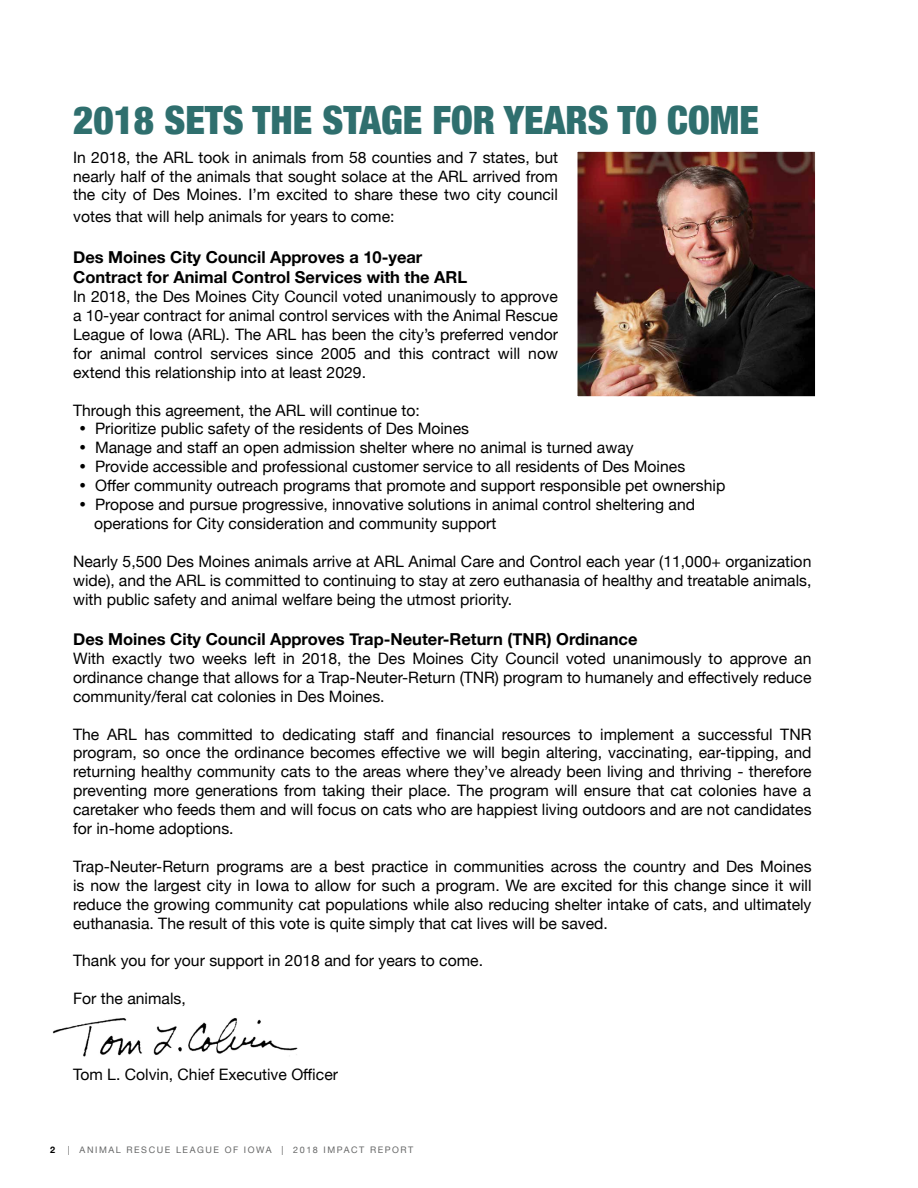
<style>
.page{position:relative;width:918px;height:1188px;background:#fff}
.page>*{position:absolute;margin:0;border:0;box-sizing:border-box;transform-origin:0 0}
.t1{font:900 condensed 39px "Helvetica Neue";color:#2f6f6e}
.t2{font:700 16.5px/19.8px "Helvetica Neue";color:#000}
.t3{font:15.75px/18.9px "Helvetica Neue";color:#000;text-align:justify}
.t4{font:9px "Helvetica Neue";letter-spacing:.175em;color:#666767}
.t5{font:700 9px "Helvetica Neue";color:#000}
</style>
<div class="page">
<img style="left:579px;top:153px;width:235px;height:242px">
<div style="left:572px;top:146px;width:249px;height:256px;border:6px solid #fff"></div>
<img style="left:52px;top:1018px;width:246px;height:39px">
<h1 class="t1" style="left:73px;top:88px;width:687px">2018 SETS THE STAGE FOR YEARS TO COME</h1>
<p class="t3" style="left:73px;top:149px;width:486px">In 2018, the ARL took in animals from 58 counties and 7 states, but nearly half of the animals that sought solace at the ARL arrived from the city of Des Moines. I’m excited to share these two city council</p>
<p class="t3" style="left:73px;top:208px;width:323px">votes that will help animals for years to come:</p>
<p class="t2" style="left:73px;top:248px;width:396px">Des Moines City Council Approves a 10-year<br>Contract for Animal Control Services with the ARL</p>
<p class="t3" style="left:73px;top:288px;width:486px">In 2018, the Des Moines City Council voted unanimously to approve a 10-year contract for animal control services with the Animal Rescue League of Iowa (ARL). The ARL has been the city’s preferred vendor for animal control services since 2005 and this contract will now extend this relationship into at least 2029.</p>
<p class="t3" style="left:73px;top:401px;width:348px">Through this agreement, the ARL will continue to:</p>
<p class="t3" style="left:79px;top:420px;width:391px">• Prioritize public safety of the residents of Des Moines</p>
<p class="t3" style="left:79px;top:439px;width:556px">• Manage and staff an open admission shelter where no animal is turned away</p>
<p class="t3" style="left:79px;top:458px;width:608px">• Provide accessible and professional customer service to all residents of Des Moines</p>
<p class="t3" style="left:79px;top:477px;width:648px">• Offer community outreach programs that promote and support responsible pet ownership</p>
<p class="t3" style="left:94px;top:496px;width:603px;text-indent:-15px">• Propose and pursue progressive, innovative solutions in animal control sheltering and operations for City consideration and community support</p>
<p class="t3" style="left:73px;top:552px;width:740px;line-height:19.4px">Nearly 5,500 Des Moines animals arrive at ARL Animal Care and Control each year (11,000+ organization wide), and the ARL is committed to continuing to stay at zero euthanasia of healthy and treatable animals, with public safety and animal welfare being the utmost priority.</p>
<p class="t2" style="left:73px;top:630px;width:566px">Des Moines City Council Approves Trap-Neuter-Return (TNR) Ordinance</p>
<p class="t3" style="left:73px;top:650px;width:740px">With exactly two weeks left in 2018, the Des Moines City Council voted unanimously to approve an ordinance change that allows for a Trap-Neuter-Return (TNR) program to humanely and effectively reduce community/feral cat colonies in Des Moines.</p>
<p class="t3" style="left:73px;top:725px;width:740px">The ARL has committed to dedicating staff and financial resources to implement a successful TNR program, so once the ordinance becomes effective we will begin altering, vaccinating, ear-tipping, and returning healthy community cats to the areas where they’ve already been living and thriving - therefore preventing more generations from taking their place. The program will ensure that cat colonies have a caretaker who feeds them and will focus on cats who are happiest living outdoors and are not candidates for in-home adoptions.</p>
<p class="t3" style="left:73px;top:858px;width:740px">Trap-Neuter-Return programs are a best practice in communities across the country and Des Moines is now the largest city in Iowa to allow for such a program. We are excited for this change since it will reduce the growing community cat populations while also reducing shelter intake of cats, and ultimately euthanasia. The result of this vote is quite simply that cat lives will be saved.</p>
<p class="t3" style="left:73px;top:952px;width:411px">Thank you for your support in 2018 and for years to come.</p>
<p class="t3" style="left:73px;top:990px;width:114px">For the animals,</p>
<p class="t3" style="left:73px;top:1066px;width:266px">Tom L. Colvin, Chief Executive Officer</p>
<p class="t5" style="left:50px;top:1143px;width:7px">2</p>
<p class="t4" style="left:68px;top:1143px;width:347px">| ANIMAL RESCUE LEAGUE OF IOWA | 2018 IMPACT REPORT</p>
</div>
